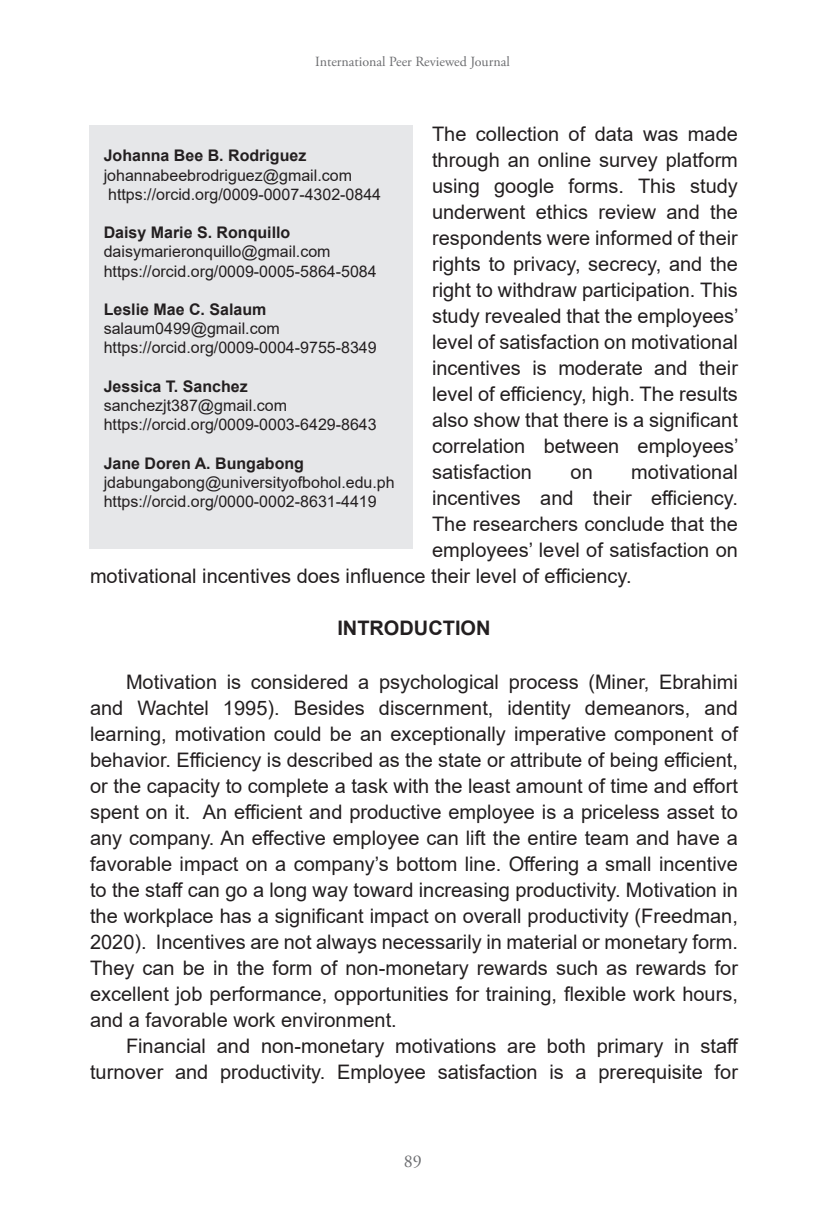
<style>
.page{position:relative;width:828px;height:1224px;background:#fff}
.page>*{position:absolute;margin:0;border:0;box-sizing:border-box;transform-origin:0 0}
.t1{font:20px/26px "Arial";color:#231f20;text-align:justify}
.t2{font:700 20px "Arial";color:#231f20}
.t3{font:18px "Adobe Garamond Pro";color:#6c6d70}
.t4{font:16px/19.2px "Arial";color:#231f20}
.t5{font:700 16px "Arial";color:#231f20}
.t6{font:14px "Adobe Garamond Pro";color:#6c6d70}
</style>
<div class="page">
<div style="left:90px;top:125px;width:323px;height:424px;background:#e6e7e9"></div>
<p class="t6" style="left:315px;top:53px;width:196px">International Peer Reviewed Journal</p>
<p class="t1" style="left:432px;top:120px;width:308px">The collection of data was made through an online survey platform using google forms. This study underwent ethics review and the respondents were informed of their rights to privacy, secrecy, and the right to withdraw participation. This study revealed that the employees’ level of satisfaction on motivational incentives is moderate and their level of efficiency, high. The results also show that there is a significant correlation between employees’ satisfaction</p>
<p class="t5" style="left:104px;top:145px;width:204px">Johanna Bee B. Rodriguez</p>
<p class="t4" style="left:104px;top:165px;width:279px">johannabeebrodriguez@gmail.com https://orcid.org/0009-0007-4302-0844</p>
<p class="t5" style="left:104px;top:221px;width:188px">Daisy Marie S. Ronquillo</p>
<p class="t4" style="left:104px;top:242px;width:275px">daisymarieronquillo@gmail.com https://orcid.org/0009-0005-5864-5084</p>
<p class="t5" style="left:104px;top:298px;width:164px">Leslie Mae C. Salaum</p>
<p class="t4" style="left:104px;top:319px;width:275px">salaum0499@gmail.com https://orcid.org/0009-0004-9755-8349</p>
<p class="t5" style="left:104px;top:375px;width:146px">Jessica T. Sanchez</p>
<p class="t4" style="left:104px;top:396px;width:275px">sanchezjt387@gmail.com https://orcid.org/0009-0003-6429-8643</p>
<p class="t5" style="left:104px;top:452px;width:202px">Jane Doren A. Bungabong</p>
<p class="t4" style="left:104px;top:472px;width:293px">jdabungabong@universityofbohol.edu.ph https://orcid.org/0000-0002-8631-4419</p>
<p class="t1" style="left:571px;top:458px;width:24px">on</p>
<p class="t1" style="left:631px;top:458px;width:108px">motivational</p>
<p class="t1" style="left:432px;top:484px;width:307px">incentives and their efficiency.</p>
<p class="t1" style="left:432px;top:510px;width:307px">The researchers conclude that the</p>
<p class="t1" style="left:432px;top:536px;width:307px">employees’ level of satisfaction on</p>
<p class="t1" style="left:90px;top:562px;width:543px">motivational incentives does influence their level of efficiency.</p>
<p class="t2" style="left:337px;top:613px;width:155px">INTRODUCTION</p>
<p class="t1" style="left:90px;top:669px;width:650px;text-indent:36px">Motivation is considered a psychological process (Miner, Ebrahimi and Wachtel 1995). Besides discernment, identity demeanors, and learning, motivation could be an exceptionally imperative component of behavior. Efficiency is described as the state or attribute of being efficient, or the capacity to complete a task with the least amount of time and effort spent on it. An efficient and productive employee is a priceless asset to any company. An effective employee can lift the entire team and have a favorable impact on a company’s bottom line. Offering a small incentive to the staff can go a long way toward increasing productivity. Motivation in the workplace has a significant impact on overall productivity (Freedman, 2020). Incentives are not always necessarily in material or monetary form.<br>They can be in the form of non-monetary rewards such as rewards for excellent job performance, opportunities for training, flexible work hours, and a favorable work environment.</p>
<p class="t1" style="left:90px;top:1033px;width:650px;text-align:right">Financial and non-monetary motivations are both primary in staff turnover and productivity. Employee satisfaction is a prerequisite for</p>
<p class="t3" style="left:404px;top:1150px;width:19px">89</p>
</div>
